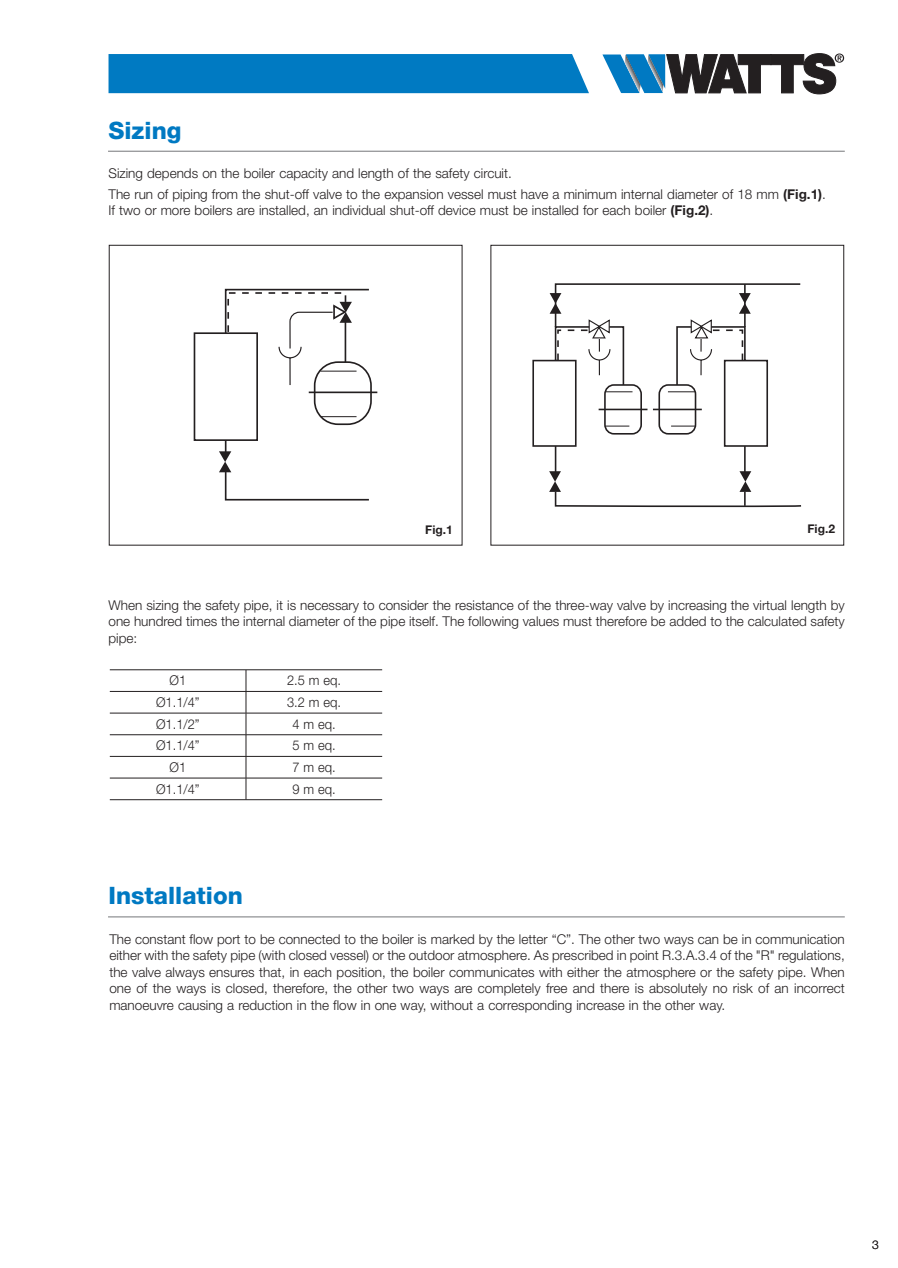
<style>
.page{position:relative;width:898px;height:1268px;background:#fff}
.page>*{position:absolute;margin:0;border:0;box-sizing:border-box;transform-origin:0 0}
.t1{font:800 24px "Helvetica Neue LT Std";color:#0079c2}
.t2{font:300 13.5px/16.5px "Helvetica Neue LT Std";color:#231f20;text-align:justify}
.t3{font:300 13.5px "Helvetica Neue LT Std";color:#231f20;scale:.95 1}
.t4{font:700 12px "Helvetica Neue LT Std";color:#231f20}
.t5{font:300 12px "Helvetica Neue LT Std";color:#231f20}
.s1{font-weight:700}
</style>
<div class="page">
<svg style="left:602px;top:53px;width:241px;height:41px"></svg>
<div style="left:108px;top:54px;width:480px;height:39px;background:#007ac2"></div>
<hr style="left:110px;top:669px;width:136px;height:1px;background:#231f20">
<hr style="left:246px;top:669px;width:136px;height:1px;background:#231f20">
<hr style="left:110px;top:691px;width:136px;height:1px;background:#231f20">
<hr style="left:246px;top:691px;width:136px;height:1px;background:#231f20">
<hr style="left:110px;top:712px;width:136px;height:1px;background:#231f20">
<hr style="left:246px;top:712px;width:136px;height:1px;background:#231f20">
<hr style="left:110px;top:734px;width:136px;height:1px;background:#231f20">
<hr style="left:246px;top:734px;width:136px;height:1px;background:#231f20">
<hr style="left:110px;top:756px;width:136px;height:1px;background:#231f20">
<hr style="left:246px;top:756px;width:136px;height:1px;background:#231f20">
<hr style="left:110px;top:777px;width:136px;height:1px;background:#231f20">
<hr style="left:246px;top:777px;width:136px;height:1px;background:#231f20">
<hr style="left:110px;top:799px;width:136px;height:1px;background:#231f20">
<hr style="left:246px;top:799px;width:136px;height:1px;background:#231f20">
<svg style="left:246px;top:669px;width:1px;height:130px"></svg>
<hr style="left:308px;top:391px;width:69px;height:2px;background:#231f20">
<svg style="left:193px;top:288px;width:177px;height:213px"></svg>
<svg style="left:532px;top:359px;width:270px;height:148px"></svg>
<svg style="left:549px;top:283px;width:252px;height:224px"></svg>
<hr style="left:108px;top:916px;width:736px;height:1px;background:#757679">
<hr style="left:108px;top:151px;width:736px;height:1px;background:#757679">
<h1 class="t1" style="left:108px;top:116px;width:74px">Sizing</h1>
<p class="t2" style="left:108px;top:162px;width:718px;line-height:20.7px">Sizing depends on the boiler capacity and length of the safety circuit.<br>The run of piping from the shut-off valve to the expansion vessel must have a minimum internal diameter of 18 mm <span class="s1">(Fig.1)</span>.</p>
<p class="t2" style="left:108px;top:202px;width:606px">If two or more boilers are installed, an individual shut-off device must be installed for each boiler <span class="s1">(Fig.2)</span>.</p>
<p class="t4" style="left:425px;top:521px;width:29px">Fig.1</p>
<p class="t4" style="left:807px;top:521px;width:29px">Fig.2</p>
<p class="t2" style="left:108px;top:596px;width:737px">When sizing the safety pipe, it is necessary to consider the resistance of the three-way valve by increasing the virtual length by one hundred times the internal diameter of the pipe itself. The following values must therefore be added to the calculated safety pipe:</p>
<p class="t3" style="left:169px;top:672px;width:19px">Ø1</p>
<p class="t3" style="left:287px;top:672px;width:58px">2.5 m eq.</p>
<p class="t3" style="left:156px;top:694px;width:47px">Ø1.1/4”</p>
<p class="t3" style="left:287px;top:694px;width:58px">3.2 m eq.</p>
<p class="t3" style="left:156px;top:715px;width:47px">Ø1.1/2”</p>
<p class="t3" style="left:292px;top:715px;width:47px">4 m eq.</p>
<p class="t3" style="left:156px;top:737px;width:47px">Ø1.1/4”</p>
<p class="t3" style="left:292px;top:737px;width:47px">5 m eq.</p>
<p class="t3" style="left:169px;top:758px;width:19px">Ø1</p>
<p class="t3" style="left:292px;top:758px;width:47px">7 m eq.</p>
<p class="t3" style="left:156px;top:780px;width:47px">Ø1.1/4”</p>
<p class="t3" style="left:292px;top:780px;width:47px">9 m eq.</p>
<h1 class="t1" style="left:108px;top:881px;width:136px">Installation</h1>
<p class="t2" style="left:109px;top:930px;width:736px">The constant flow port to be connected to the boiler is marked by the letter “C”. The other two ways can be in communication either with the safety pipe (with closed vessel) or the outdoor atmosphere. As prescribed in point R.3.A.3.4 of the "R" regulations, the valve always ensures that, in each position, the boiler communicates with either the atmosphere or the safety pipe. When one of the ways is closed, therefore, the other two ways are completely free and there is absolutely no risk of an incorrect manoeuvre causing a reduction in the flow in one way, without a corresponding increase in the other way.</p>
<p class="t5" style="left:871px;top:1236px;width:8px">3</p>
</div>
